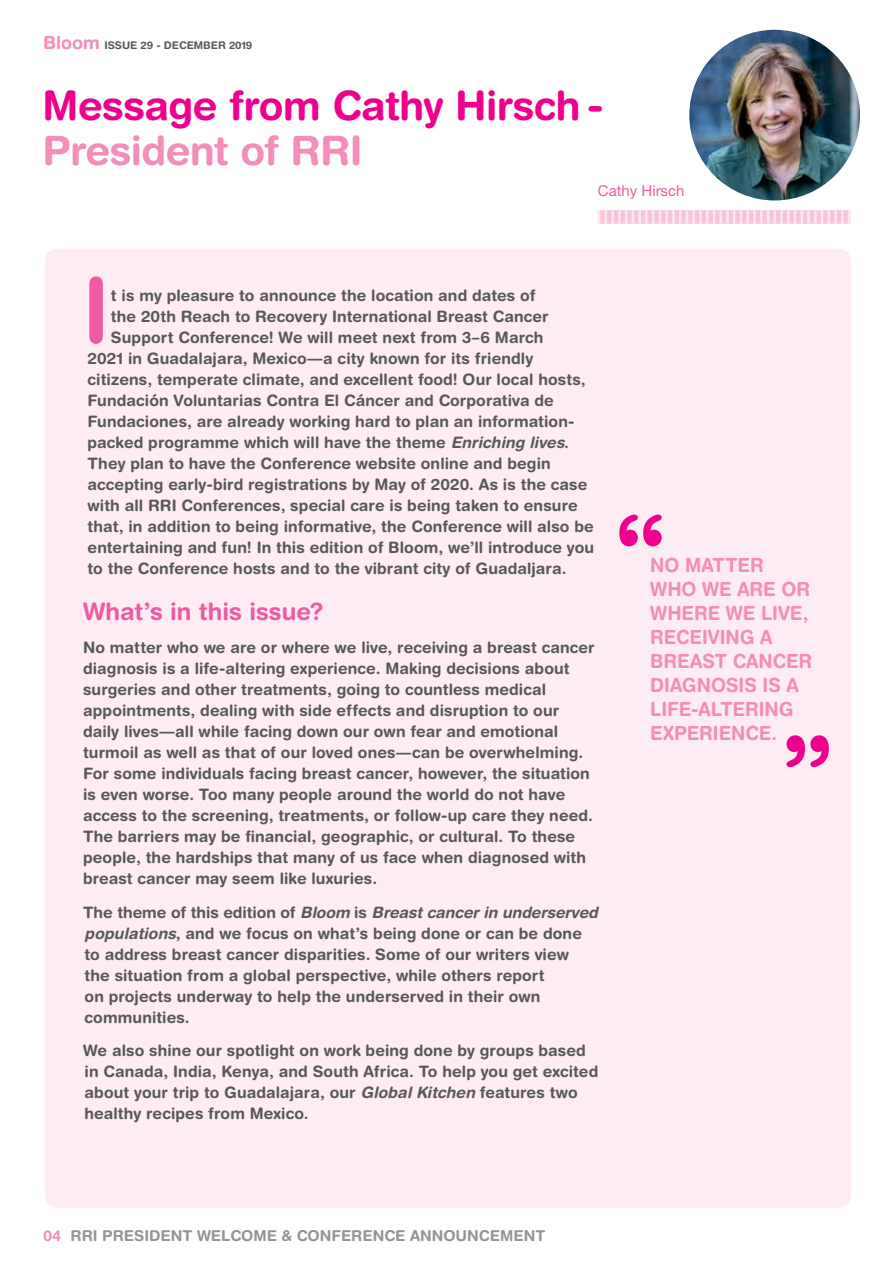
<style>
.page{position:relative;width:893px;height:1263px;background:#fff}
.page>*{position:absolute;margin:0;border:0;box-sizing:border-box;transform-origin:0 0}
.t1{font:700 105px "Helvetica Rounded LT Std";color:#ec008c}
.t2{font:700 90.45px "Helvetica Rounded LT Std";color:#ef5ba1;scale:.91 1}
.t3{font:700 40.5px "Helvetica Rounded LT Std";letter-spacing:-.015em;color:#ec008c}
.t4{font:700 40.5px "Helvetica Rounded LT Std";letter-spacing:-.015em;color:#f38dba}
.t5{font:700 24px "Helvetica Rounded LT Std";color:#ef5ba1}
.t6{font:700 19.5px/24px "Helvetica Rounded LT Std";color:#f38dba;scale:.94 1}
.t7{font:700 15.75px/21px "Helvetica Rounded LT Std";letter-spacing:.005em;color:#58595b}
.t8{font:700 15px "Helvetica Rounded LT Std";color:#939598}
.t9{font:15px "Helvetica Neue LT Std";color:#ef5ba1}
.t10{font:700 10.5px "Helvetica Rounded LT Std";color:#58595b}
.s1{font-size:18px;color:#f38dba}
.s2{font-style:italic}
.s3{color:#f38dba}
</style>
<div class="page">
<div style="left:45px;top:249px;width:806px;height:959px;background:#fdecf3;border-radius:13px"></div>
<img style="left:689px;top:30px;width:171px;height:170px;border-radius:85px">
<div style="left:598px;top:210px;width:252px;height:14px;background:#f9c4db"></div>
<svg style="left:598px;top:210px;width:9px;height:14px"></svg>
<hr style="left:611px;top:210px;width:3px;height:14px;background:#fce6f0">
<hr style="left:618px;top:210px;width:3px;height:14px;background:#fce6f0">
<svg style="left:625px;top:210px;width:9px;height:14px"></svg>
<hr style="left:638px;top:210px;width:3px;height:14px;background:#fce6f0">
<hr style="left:645px;top:210px;width:3px;height:14px;background:#fce6f0">
<svg style="left:652px;top:210px;width:9px;height:14px"></svg>
<hr style="left:665px;top:210px;width:3px;height:14px;background:#fce6f0">
<hr style="left:672px;top:210px;width:3px;height:14px;background:#fce6f0">
<svg style="left:679px;top:210px;width:9px;height:14px"></svg>
<hr style="left:692px;top:210px;width:3px;height:14px;background:#fce6f0">
<hr style="left:699px;top:210px;width:3px;height:14px;background:#fce6f0">
<svg style="left:706px;top:210px;width:9px;height:14px"></svg>
<hr style="left:719px;top:210px;width:3px;height:14px;background:#fce6f0">
<hr style="left:726px;top:210px;width:3px;height:14px;background:#fce6f0">
<svg style="left:733px;top:210px;width:9px;height:14px"></svg>
<hr style="left:746px;top:210px;width:3px;height:14px;background:#fce6f0">
<hr style="left:753px;top:210px;width:3px;height:14px;background:#fce6f0">
<svg style="left:760px;top:210px;width:9px;height:14px"></svg>
<hr style="left:773px;top:210px;width:3px;height:14px;background:#fce6f0">
<hr style="left:780px;top:210px;width:3px;height:14px;background:#fce6f0">
<svg style="left:787px;top:210px;width:9px;height:14px"></svg>
<hr style="left:800px;top:210px;width:3px;height:14px;background:#fce6f0">
<hr style="left:807px;top:210px;width:3px;height:14px;background:#fce6f0">
<hr style="left:814px;top:210px;width:3px;height:14px;background:#fce6f0">
<svg style="left:821px;top:210px;width:2px;height:14px"></svg>
<hr style="left:827px;top:210px;width:3px;height:14px;background:#fce6f0">
<hr style="left:834px;top:210px;width:3px;height:14px;background:#fce6f0">
<hr style="left:841px;top:210px;width:3px;height:14px;background:#fce6f0">
<svg style="left:848px;top:210px;width:2px;height:14px"></svg>
<p class="t10" style="left:43px;top:39px;width:211px"><span class="s1">Bloom</span> ISSUE 29 - DECEMBER 2019</p>
<h3 class="t3" style="left:43px;top:81px;width:563px">Message from Cathy Hirsch -</h3>
<h3 class="t4" style="left:43px;top:126px;width:322px">President of RRI</h3>
<p class="t9" style="left:598px;top:182px;width:88px">Cathy Hirsch</p>
<h2 class="t2" style="left:83px;top:256px;width:30px">I</h2>
<p class="t7" style="left:111px;top:284px;width:426px">t is my pleasure to announce the location and dates of</p>
<p class="t7" style="left:111px;top:305px;width:439px">the 20th Reach to Recovery International Breast Cancer</p>
<p class="t7" style="left:111px;top:326px;width:434px">Support Conference! We will meet next from 3–6 March</p>
<p class="t7" style="left:88px;top:347px;width:447px">2021 in Guadalajara, Mexico—a city known for its friendly</p>
<p class="t7" style="left:88px;top:368px;width:500px">citizens, temperate climate, and excellent food! Our local hosts,</p>
<p class="t7" style="left:88px;top:389px;width:468px">Fundación Voluntarias Contra El Cáncer and Corporativa de</p>
<p class="t7" style="left:88px;top:410px;width:488px">Fundaciones, are already working hard to plan an information-</p>
<p class="t7" style="left:88px;top:431px;width:483px">packed programme which will have the theme <span class="s2">Enriching lives</span>.</p>
<p class="t7" style="left:88px;top:452px;width:465px">They plan to have the Conference website online and begin</p>
<p class="t7" style="left:88px;top:473px;width:501px">accepting early-bird registrations by May of 2020. As is the case</p>
<p class="t7" style="left:88px;top:494px;width:492px">with all RRI Conferences, special care is being taken to ensure</p>
<p class="t7" style="left:88px;top:515px;width:508px">that, in addition to being informative, the Conference will also be</p>
<p class="t7" style="left:88px;top:536px;width:508px">entertaining and fun! In this edition of Bloom, we’ll introduce you</p>
<p class="t7" style="left:88px;top:557px;width:480px">to the Conference hosts and to the vibrant city of Guadaljara.</p>
<h3 class="t5" style="left:83px;top:597px;width:242px">What’s in this issue?</h3>
<p class="t7" style="left:83px;top:637px;width:513px">No matter who we are or where we live, receiving a breast cancer diagnosis is a life-altering experience. Making decisions about surgeries and other treatments, going to countless medical appointments, dealing with side effects and disruption to our daily lives—all while facing down our own fear and emotional turmoil as well as that of our loved ones—can be overwhelming.<br>For some individuals facing breast cancer, however, the situation is even worse. Too many people around the world do not have access to the screening, treatments, or follow-up care they need.<br>The barriers may be financial, geographic, or cultural. To these people, the hardships that many of us face when diagnosed with breast cancer may seem like luxuries.</p>
<p class="t7" style="left:83px;top:901px;width:516px">The theme of this edition of <span class="s2">Bloom</span> is <span class="s2">Breast cancer in underserved populations</span>, and we focus on what’s being done or can be done to address breast cancer disparities. Some of our writers view<br>the situation from a global perspective, while others report<br>on projects underway to help the underserved in their own communities.</p>
<p class="t7" style="left:83px;top:1040px;width:517px">We also shine our spotlight on work being done by groups based in Canada, India, Kenya, and South Africa. To help you get excited about your trip to Guadalajara, our <span class="s2">Global Kitchen</span> features two healthy recipes from Mexico.</p>
<h1 class="t1" style="left:612px;top:490px;width:58px">“</h1>
<p class="t6" style="left:650px;top:553px;width:174px">NO MATTER<br>WHO WE ARE OR<br>WHERE WE LIVE,<br>RECEIVING A<br>BREAST CANCER<br>DIAGNOSIS IS A<br>LIFE-ALTERING<br>EXPERIENCE.</p>
<h1 class="t1" style="left:836px;top:791px;width:58px;rotate:-180deg">“</h1>
<p class="t8" style="left:43px;top:1226px;width:504px"><span class="s3">04</span> RRI PRESIDENT WELCOME &amp; CONFERENCE ANNOUNCEMENT</p>
</div>
